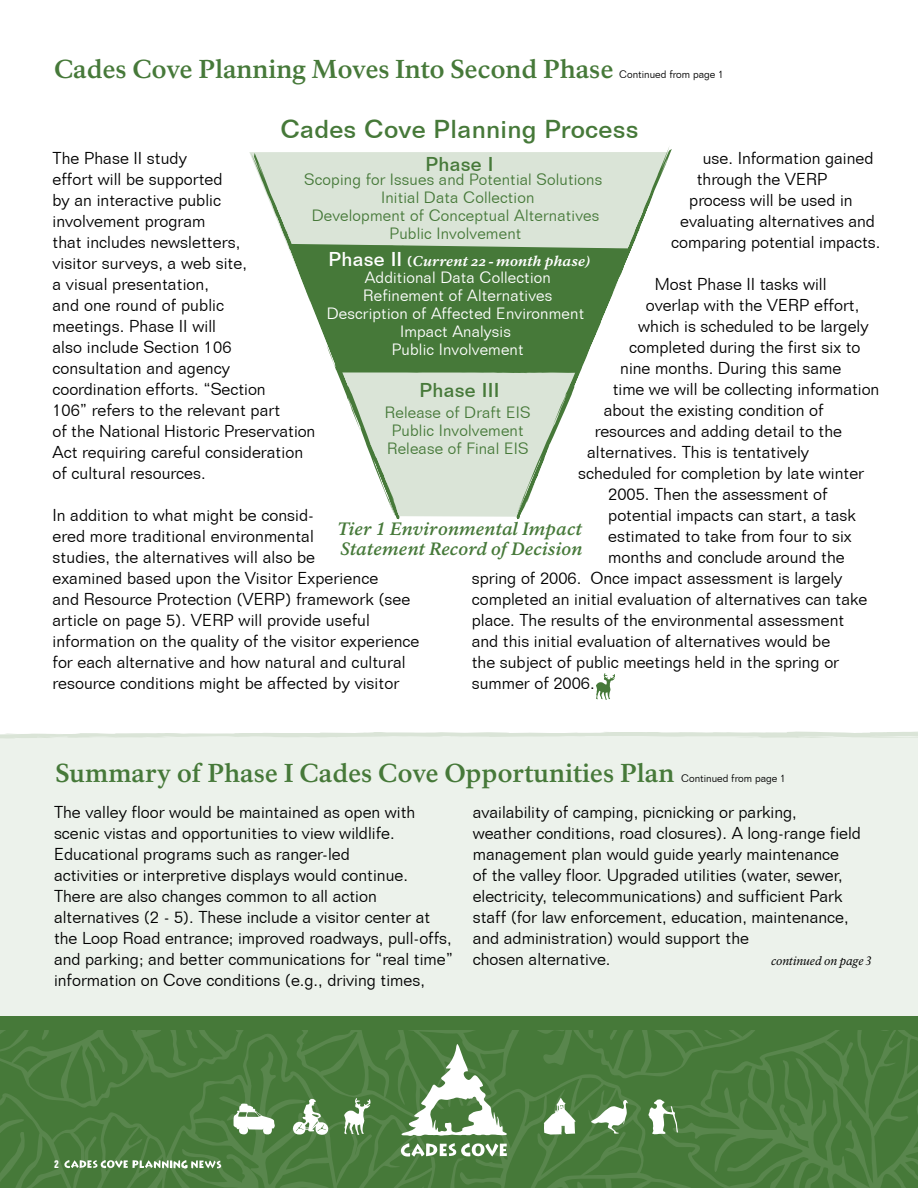
<style>
.page{position:relative;width:918px;height:1188px;background:#fff}
.page>*{position:absolute;margin:0;border:0;box-sizing:border-box;transform-origin:0 0}
.t1{font:700 25.5px "NPS Rawlinson T";color:#467939}
.t2{font:500 25.2px "Folio BT";letter-spacing:.01em;color:#467939}
.t3{font:500 19.5px "Folio BT";letter-spacing:.01em;color:#467939}
.t4{font:italic 700 17.55px/19.8px "NPS Rawlinson T";letter-spacing:.01em;color:#467939}
.t5{font:300 16.8px/21px "Folio BT";color:#000}
.t6{font:300 15.9px/18px "Folio BT";letter-spacing:.01em;color:#467939;text-align:center}
.t7{font:300 15.9px/18px "Folio BT";letter-spacing:.01em;color:#fff;text-align:center}
.t8{font:italic 700 13.95px "NPS Rawlinson Two";letter-spacing:.01em;color:#fff}
.t9{font:italic 12px "NPS Rawlinson T";color:#000}
.t10{font:700 condensed 11.25px "Folio BT";color:#fff}
.t11{font:300 10.5px "Folio BT";color:#000}
.s1{font-family:"Folio BT";font-weight:500;font-style:normal;font-size:19.5px}
.s2{font-family:"Folio BT";font-weight:500;font-style:normal}
</style>
<div class="page">
<svg style="left:777px;top:1030px;width:141px;height:158px;background:#4b7c3f"></svg>
<div style="left:0;top:734px;width:918px;height:292px;background:#ecf2eb"></div>
<div style="left:0;top:1016px;width:918px;height:14px;background:#467939"></div>
<svg style="left:0;top:732px;width:918px;height:6px"></svg>
<div style="left:249px;top:152px;width:267px;height:365px;background:#dae4d7"></div>
<svg style="left:516px;top:147px;width:156px;height:373px"></svg>
<svg style="left:251px;top:153px;width:149px;height:367px"></svg>
<svg style="left:288px;top:244px;width:342px;height:129px;background:#638e58"></svg>
<svg style="left:0;top:1030px;width:777px;height:158px;background:#558349"></svg>
<svg style="left:596px;top:673px;width:19px;height:27px"></svg>
<p class="t1" style="left:54px;top:54px;width:561px">Cades Cove Planning Moves Into Second Phase</p>
<p class="t11" style="left:619px;top:68px;width:106px">Continued from page 1</p>
<p class="t2" style="left:280px;top:114px;width:360px">Cades Cove Planning Process</p>
<p class="t3" style="left:425px;top:153px;width:70px">Phase I</p>
<p class="t5" style="left:703px;top:147px;width:172px">use. Information gained</p>
<p class="t5" style="left:697px;top:168px;width:132px">through the VERP</p>
<p class="t5" style="left:689px;top:189px;width:165px">process will be used in</p>
<p class="t5" style="left:680px;top:210px;width:196px">evaluating alternatives and</p>
<p class="t5" style="left:671px;top:231px;width:211px">comparing potential impacts.</p>
<p class="t5" style="left:655px;top:273px;width:173px">Most Phase II tasks will</p>
<p class="t5" style="left:646px;top:294px;width:215px">overlap with the VERP effort,</p>
<p class="t5" style="left:638px;top:315px;width:232px">which is scheduled to be largely</p>
<p class="t5" style="left:629px;top:336px;width:233px">completed during the first six to</p>
<p class="t5" style="left:620px;top:357px;width:223px">nine months. During this same</p>
<p class="t5" style="left:613px;top:378px;width:268px">time we will be collecting information</p>
<p class="t5" style="left:604px;top:399px;width:221px">about the existing condition of</p>
<p class="t5" style="left:595px;top:420px;width:249px">resources and adding detail to the</p>
<p class="t5" style="left:587px;top:441px;width:223px">alternatives. This is tentatively</p>
<p class="t5" style="left:578px;top:462px;width:287px">scheduled for completion by late winter</p>
<p class="t5" style="left:608px;top:483px;width:221px">2005. Then the assessment of</p>
<p class="t5" style="left:608px;top:504px;width:249px">potential impacts can start, a task</p>
<p class="t5" style="left:608px;top:525px;width:245px">estimated to take from four to six</p>
<p class="t5" style="left:608px;top:546px;width:238px">months and conclude around the</p>
<p class="t5" style="left:472px;top:567px;width:372px">spring of 2006. Once impact assessment is largely</p>
<p class="t5" style="left:472px;top:588px;width:397px">completed an initial evaluation of alternatives can take</p>
<p class="t5" style="left:472px;top:609px;width:374px">place. The results of the environmental assessment</p>
<p class="t5" style="left:472px;top:630px;width:360px">and this initial evaluation of alternatives would be</p>
<p class="t5" style="left:472px;top:651px;width:369px">the subject of public meetings held in the spring or</p>
<p class="t5" style="left:472px;top:672px;width:124px">summer of 2006.</p>
<p class="t5" style="left:52px;top:147px;width:264px">The Phase II study<br>effort will be supported<br>by an interactive public<br>involvement program<br>that includes newsletters,<br>visitor surveys, a web site,<br>a visual presentation,<br>and one round of public<br>meetings. Phase II will<br>also include Section 106 consultation and agency coordination efforts. “Section<br>106” refers to the relevant part<br>of the National Historic Preservation<br>Act requiring careful consideration of cultural resources.</p>
<p class="t5" style="left:52px;top:504px;width:369px">In addition to what might be consid-<br>ered more traditional environmental<br>studies, the alternatives will also be<br>examined based upon the Visitor Experience<br>and Resource Protection (VERP) framework (see article on page 5). VERP will provide useful information on the quality of the visitor experience for each alternative and how natural and cultural resource conditions might be affected by visitor</p>
<p class="t6" style="left:304px;top:170px;width:300px">Scoping for Issues and Potential Solutions<br>Initial Data Collection<br>Development of Conceptual Alternatives<br>Public Involvement</p>
<p class="t7" style="left:327px;top:268px;width:259px">Additional Data Collection<br>Refinement of Alternatives<br>Description of Affected Environment<br>Impact Analysis<br>Public Involvement</p>
<p class="t8" style="left:328px;top:252px;width:264px"><span class="s1">Phase II</span> <span class="s2">(</span>Current 22 -month phase)</p>
<p class="t3" style="left:420px;top:378px;width:81px">Phase III</p>
<p class="t6" style="left:385px;top:404px;width:147px;text-align:left">Release of Draft EIS<br>Public Involvement<br>Release of Final EIS</p>
<p class="t4" style="left:338px;top:519px;width:246px">Tier 1 Environmental Impact<br>Statement Record of Decision</p>
<p class="t1" style="left:55px;top:757px;width:621px">Summary of Phase I Cades Cove Opportunities Plan</p>
<p class="t11" style="left:681px;top:772px;width:106px">Continued from page 1</p>
<p class="t5" style="left:54px;top:802px;width:363px">The valley floor would be maintained as open with scenic vistas and opportunities to view wildlife.<br>Educational programs such as ranger-led activities or interpretive displays would continue.</p>
<p class="t5" style="left:54px;top:886px;width:401px">There are also changes common to all action alternatives (2 - 5). These include a visitor center at the Loop Road entrance; improved roadways, pull-offs, and parking; and better communications for “real time” information on Cove conditions (e.g., driving times,</p>
<p class="t5" style="left:473px;top:802px;width:390px">availability of camping, picnicking or parking,<br>weather conditions, road closures). A long-range field management plan would guide yearly maintenance<br>of the valley floor. Upgraded utilities (water, sewer, electricity, telecommunications) and sufficient Park staff (for law enforcement, education, maintenance, and administration) would support the<br>chosen alternative.</p>
<p class="t9" style="left:771px;top:954px;width:102px">continued on page 3</p>
<p class="t10" style="left:54px;top:1157px;width:6px">2</p>
</div>
